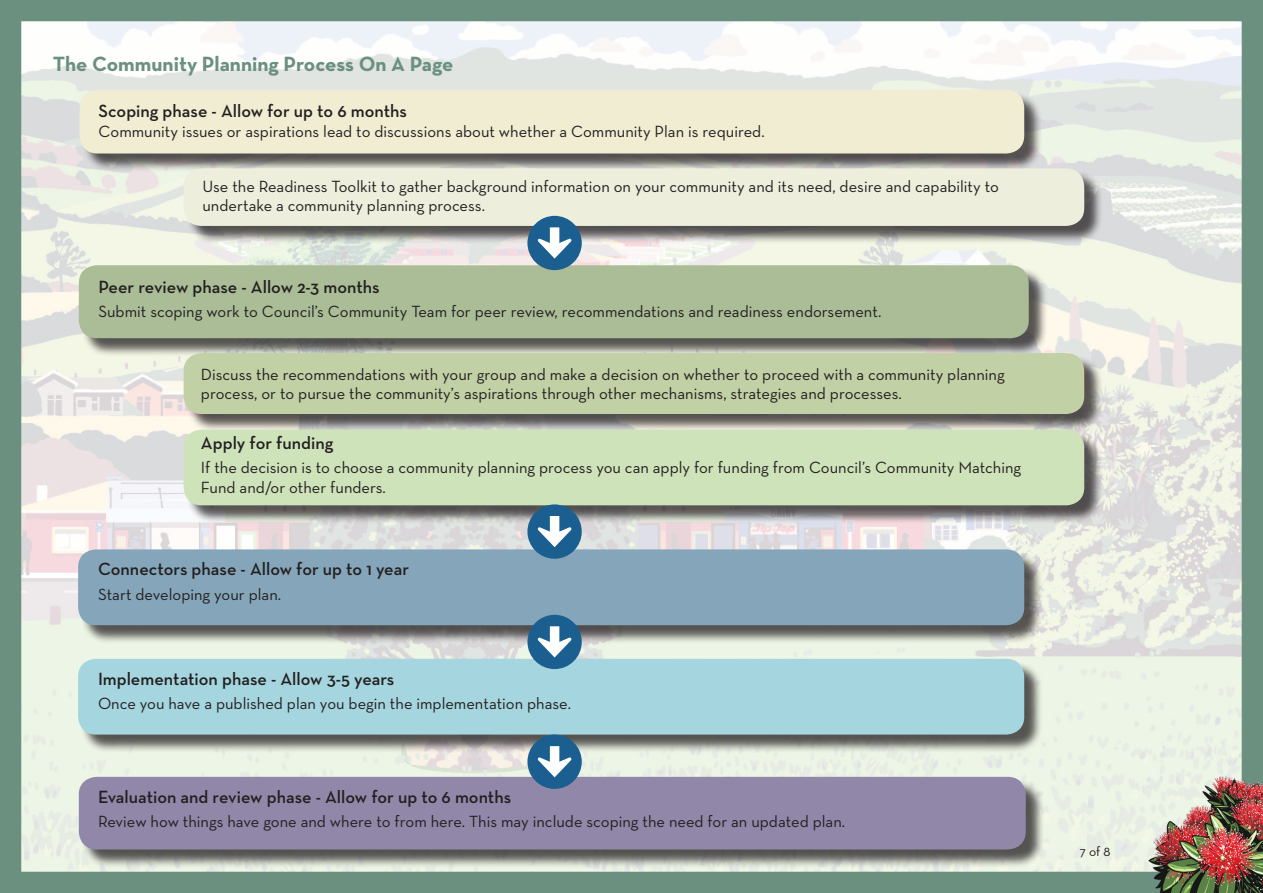
<style>
.page{position:relative;width:1263px;height:893px;background:#fff}
.page>*{position:absolute;margin:0;border:0;box-sizing:border-box;transform-origin:0 0}
.Headings{font:700 21px "Neutraface Text";color:#6b9080}
.sub_headings{font:600 18px "Neutraface Text";color:#231f20}
.body{font:600 18px "Neutraface Text";color:#231f20}
.body-2{font:16.5px/19.8px "Neutraface Text";color:#231f20}
.t1{font:13.5px "Neutraface Text";color:#231f20}
</style>
<div class="page">
<img style="left:22px;top:22px;width:1219px;height:849px">
<div style="left:0;top:0;width:1263px;height:893px;border:21px solid #6b9080"></div>
<img style="left:1144px;top:770px;width:119px;height:123px">
<div style="left:82px;top:92px;width:961px;height:80px;background:#231f20;opacity:.75"></div>
<div style="left:80px;top:90px;width:944px;height:63px;background:#f0edd3;border-radius:18px"></div>
<div style="left:186px;top:171px;width:917px;height:74px;background:#231f20;opacity:.75"></div>
<div style="left:184px;top:168px;width:900px;height:58px;background:#edeedc;border-radius:18px"></div>
<div style="left:81px;top:267px;width:966px;height:90px;background:#231f20;opacity:.75"></div>
<div style="left:79px;top:265px;width:950px;height:73px;background:#abbd97;border-radius:18px"></div>
<div style="left:186px;top:355px;width:917px;height:78px;background:#231f20;opacity:.75"></div>
<div style="left:184px;top:353px;width:900px;height:61px;background:#c2d0a6;border-radius:18px"></div>
<div style="left:186px;top:432px;width:917px;height:92px;background:#231f20;opacity:.75"></div>
<div style="left:184px;top:430px;width:900px;height:75px;background:#cfe3ba;border-radius:18px"></div>
<div style="left:80px;top:552px;width:963px;height:92px;background:#231f20;opacity:.75"></div>
<div style="left:78px;top:549px;width:946px;height:76px;background:#85a6ba;border-radius:18px"></div>
<div style="left:80px;top:661px;width:963px;height:92px;background:#231f20;opacity:.75"></div>
<div style="left:78px;top:659px;width:946px;height:76px;background:#a5d5de;border-radius:18px"></div>
<div style="left:81px;top:779px;width:963px;height:89px;background:#231f20;opacity:.75"></div>
<div style="left:79px;top:777px;width:947px;height:72px;background:#9188a9;border-radius:18px"></div>
<div style="left:527px;top:216px;width:55px;height:54px;background:#1a5f90;border-radius:50%"></div>
<svg style="left:537px;top:227px;width:35px;height:32px"></svg>
<div style="left:527px;top:504px;width:55px;height:55px;background:#1a5f90;border-radius:50%"></div>
<svg style="left:537px;top:516px;width:35px;height:31px"></svg>
<div style="left:527px;top:615px;width:55px;height:54px;background:#1a5f90;border-radius:50%"></div>
<svg style="left:537px;top:626px;width:35px;height:31px"></svg>
<div style="left:527px;top:735px;width:55px;height:54px;background:#1a5f90;border-radius:50%"></div>
<svg style="left:537px;top:746px;width:35px;height:31px"></svg>
<p class="Headings" style="left:53px;top:51px;width:402px">The Community Planning Process On A Page</p>
<p class="body" style="left:99px;top:100px;width:310px">Scoping phase - Allow for up to 6 months</p>
<p class="body-2" style="left:99px;top:121px;width:667px">Community issues or aspirations lead to discussions about whether a Community Plan is required.</p>
<p class="body-2" style="left:202px;top:176px;width:798px">Use the Readiness Toolkit to gather background information on your community and its need, desire and capability to undertake a community planning process.</p>
<p class="sub_headings" style="left:98px;top:276px;width:283px">Peer review phase - Allow 2-3 months</p>
<p class="body-2" style="left:98px;top:301px;width:784px">Submit scoping work to Council’s Community Team for peer review, recommendations and readiness endorsement.</p>
<p class="body-2" style="left:201px;top:364px;width:805px">Discuss the recommendations with your group and make a decision on whether to proceed with a community planning process, or to pursue the community’s aspirations through other mechanisms, strategies and processes.</p>
<p class="sub_headings" style="left:201px;top:432px;width:134px">Apply for funding</p>
<p class="body-2" style="left:201px;top:458px;width:822px">If the decision is to choose a community planning process you can apply for funding from Council’s Community Matching<br>Fund and/or other funders.</p>
<p class="sub_headings" style="left:98px;top:558px;width:312px">Connectors phase - Allow for up to 1 year</p>
<p class="body-2" style="left:98px;top:584px;width:185px">Start developing your plan.</p>
<p class="sub_headings" style="left:98px;top:667px;width:298px">Implementation phase - Allow 3-5 years</p>
<p class="body-2" style="left:98px;top:693px;width:474px">Once you have a published plan you begin the implementation phase.</p>
<p class="sub_headings" style="left:98px;top:785px;width:415px">Evaluation and review phase - Allow for up to 6 months</p>
<p class="body-2" style="left:98px;top:811px;width:749px">Review how things have gone and where to from here. This may include scoping the need for an updated plan.</p>
<p class="t1" style="left:1080px;top:842px;width:32px">7 of 8</p>
</div>
